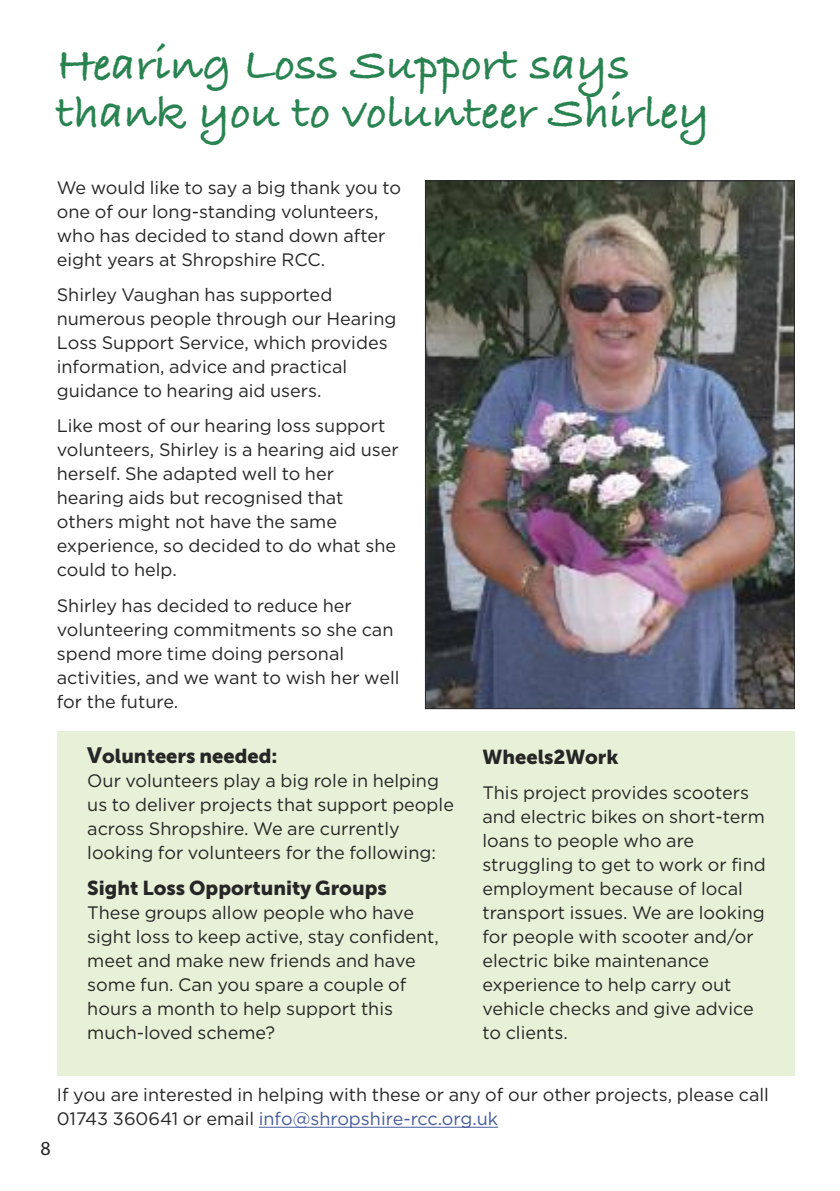
<style>
.page{position:relative;width:840px;height:1191px;background:#fff}
.page>*{position:absolute;margin:0;border:0;box-sizing:border-box;transform-origin:0 0}
.t1{font:48px/48px "Bradley Hand ITCTT Bold";color:#288350}
.t2{font:20px "Museo Sans 900";color:#272627}
.t3{font:20px "Myriad Pro";color:#272627}
.t4{font:18px/24px "Gotham";color:#272627}
.s1{font-size:22px}
.s2{color:#455b9e}
</style>
<div class="page">
<div style="left:57px;top:731px;width:737px;height:344px;background:#e7f1d7"></div>
<img style="left:427px;top:183px;width:365px;height:524px">
<hr style="left:259px;top:1126px;width:239px;height:1px;background:#455b9e">
<h1 class="t1" style="left:57px;top:39px;width:654px">Hearing Loss Support says thank you to volunteer Shirley</h1>
<p class="t4" style="left:57px;top:175px;width:345px">We would like to say a big thank you to one of our long-standing volunteers, who has decided to stand down after eight years at Shropshire RCC.</p>
<p class="t4" style="left:57px;top:282px;width:341px">Shirley Vaughan has supported numerous people through our Hearing Loss Support Service, which provides information, advice and practical guidance to hearing aid users.</p>
<p class="t4" style="left:57px;top:414px;width:343px">Like most of our hearing loss support volunteers, Shirley is a hearing aid user herself. She adapted well to her hearing aids but recognised that others might not have the same experience, so decided to do what she could to help.</p>
<p class="t4" style="left:57px;top:593px;width:344px">Shirley has decided to reduce her volunteering commitments so she can spend more time doing personal activities, and we want to wish her well for the future.</p>
<p class="t2" style="left:87px;top:745px;width:192px"><span class="s1">V</span>olunteers needed:</p>
<p class="t4" style="left:87px;top:769px;width:368px">Our volunteers play a big role in helping us to deliver projects that support people across Shropshire. We are currently looking for volunteers for the following:</p>
<p class="t2" style="left:87px;top:876px;width:301px">Sight Loss Opportunity Groups</p>
<p class="t4" style="left:87px;top:900px;width:353px">These groups allow people who have sight loss to keep active, stay confident, meet and make new friends and have some fun. Can you spare a couple of hours a month to help support this much-loved scheme?</p>
<p class="t2" style="left:482px;top:745px;width:137px">Wheels2Work</p>
<p class="t4" style="left:482px;top:780px;width:285px">This project provides scooters and electric bikes on short-term loans to people who are struggling to get to work or find employment because of local transport issues. We are looking for people with scooter and/or electric bike maintenance experience to help carry out vehicle checks and give advice to clients.</p>
<p class="t4" style="left:57px;top:1082px;width:713px">If you are interested in helping with these or any of our other projects, please call<br>01743 360641 or email <span class="s2">info@shropshire-rcc.org.uk</span></p>
<p class="t3" style="left:40px;top:1141px;width:12px">8</p>
</div>
